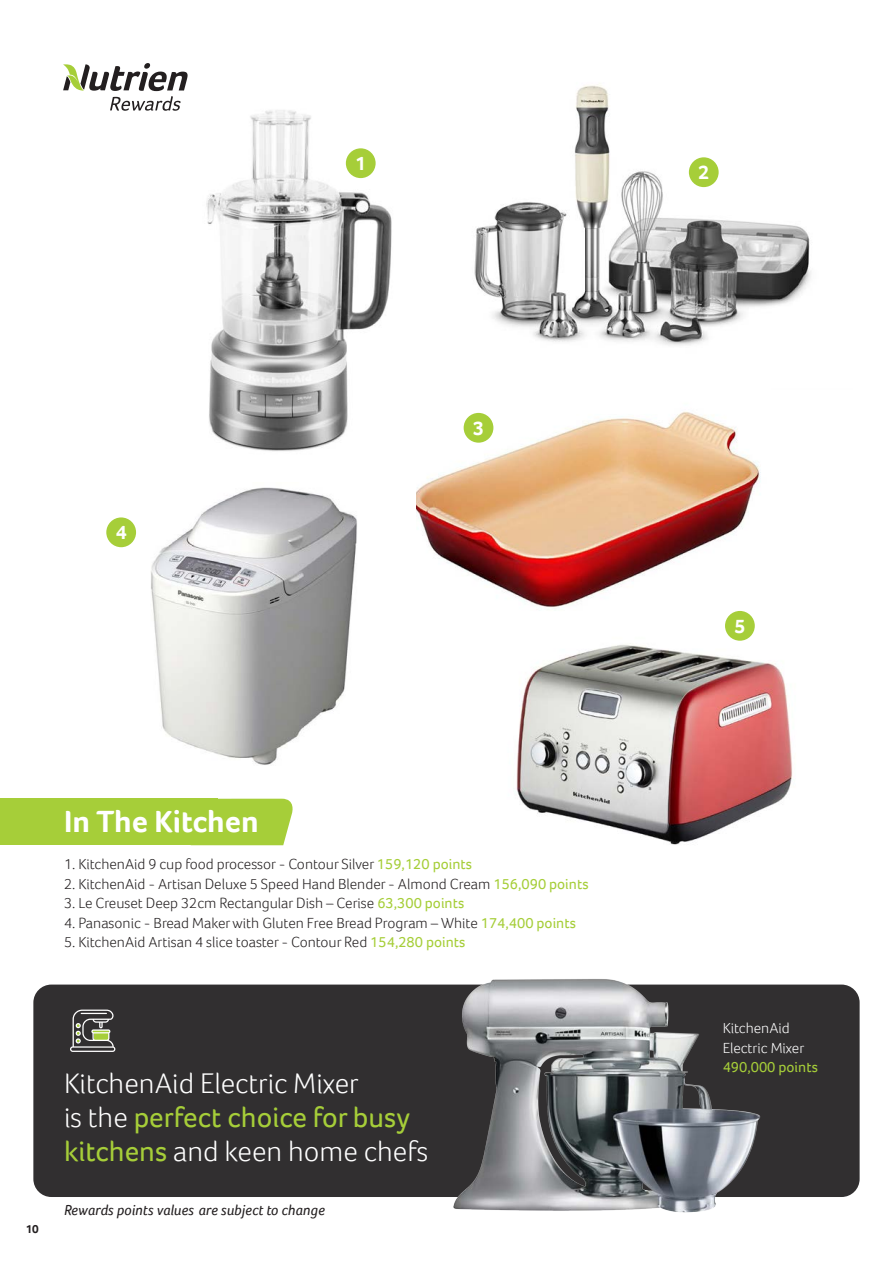
<style>
.page{position:relative;width:893px;height:1263px;background:#fff}
.page>*{position:absolute;margin:0;border:0;box-sizing:border-box;transform-origin:0 0}
.t1{font:700 31.5px "Foco";color:#fff}
.t2{font:300 29.1px/34px "Foco";color:#fff}
.t3{font:700 19.95px "Foco";color:#fff}
.t4{font:300 15px "Foco";color:#231f20}
.t5{font:italic 15px "Foco";color:#231f20}
.t6{font:300 15px/19.5px "Foco";color:#fff}
.t7{font:700 12px "Foco";color:#231f20}
.s1{font-weight:400;color:#a6ce39}
</style>
<div class="page">
<img style="left:206px;top:110px;width:186px;height:341px">
<svg style="left:63px;top:63px;width:125px;height:48px"></svg>
<img style="left:516px;top:618px;width:278px;height:227px">
<div style="left:0;top:799px;width:217px;height:46px;background:#a6ce39"></div>
<div style="left:217px;top:799px;width:76px;height:46px;background:#a6ce39"></div>
<img style="left:474px;top:83px;width:337px;height:263px">
<div style="left:346px;top:148px;width:30px;height:30px;background:#a6ce39;border-radius:50%"></div>
<div style="left:689px;top:157px;width:30px;height:30px;background:#a6ce39;border-radius:50%"></div>
<div style="left:106px;top:517px;width:30px;height:30px;background:#a6ce39;border-radius:50%"></div>
<img style="left:417px;top:411px;width:344px;height:207px">
<div style="left:464px;top:413px;width:29px;height:30px;background:#a6ce39;border-radius:50%"></div>
<img style="left:151px;top:487px;width:206px;height:278px">
<div style="left:725px;top:611px;width:30px;height:30px;background:#a6ce39;border-radius:50%"></div>
<div style="left:33px;top:984px;width:827px;height:213px;background:#312f30;border-radius:18px"></div>
<img style="left:440px;top:979px;width:329px;height:234px">
<svg style="left:70px;top:1009px;width:45px;height:43px"></svg>
<p class="t3" style="left:116px;top:519px;width:12px">4</p>
<p class="t3" style="left:355px;top:150px;width:12px">1</p>
<p class="t3" style="left:473px;top:415px;width:12px">3</p>
<p class="t1" style="left:64px;top:800px;width:196px">In The Kitchen</p>
<p class="t4" style="left:64px;top:854px;width:410px">1. KitchenAid 9 cup food processor - Contour Silver <span class="s1">159,120 points</span></p>
<p class="t4" style="left:64px;top:874px;width:526px">2. KitchenAid - Artisan Deluxe 5 Speed Hand Blender - Almond Cream <span class="s1">156,090 points</span></p>
<p class="t4" style="left:64px;top:893px;width:402px">3. Le Creuset Deep 32cm Rectangular Dish – Cerise <span class="s1">63,300 points</span></p>
<p class="t4" style="left:64px;top:913px;width:513px">4. Panasonic - Bread Maker with Gluten Free Bread Program – White <span class="s1">174,400 points</span></p>
<p class="t4" style="left:64px;top:932px;width:403px">5. KitchenAid Artisan 4 slice toaster - Contour Red <span class="s1">154,280 points</span></p>
<p class="t7" style="left:26px;top:1220px;width:15px">10</p>
<p class="t2" style="left:64px;top:1066px;width:366px">KitchenAid Electric Mixer<br>is the <span class="s1">perfect choice for busy kitchens</span> and keen home chefs</p>
<p class="t5" style="left:64px;top:1200px;width:262px">Rewards points values are subject to change</p>
<p class="t3" style="left:698px;top:159px;width:12px">2</p>
<p class="t3" style="left:734px;top:613px;width:12px">5</p>
<p class="t6" style="left:723px;top:1018px;width:97px">KitchenAid<br>Electric Mixer<br><span class="s1">490,000 points</span></p>
</div>
